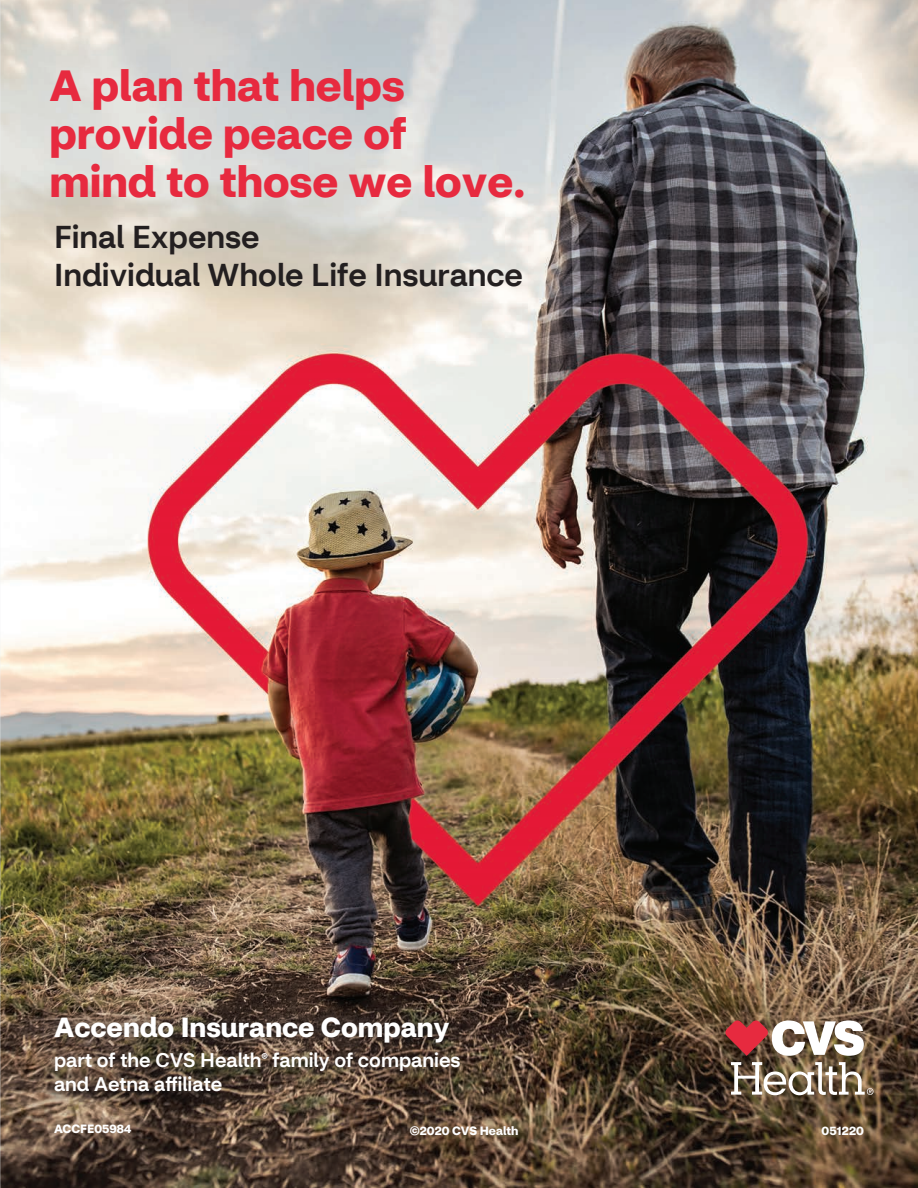
<style>
.page{position:relative;width:918px;height:1188px;background:#fff}
.page>*{position:absolute;margin:0;border:0;box-sizing:border-box;transform-origin:0 0}
.Product_Name-11_17_U{font:700 43.5px/48px "CVS Health Sans";color:#e72a3f}
.Product_Name-11_17_U-2{font:500 31.5px "CVS Health Sans";color:#231f20}
.LE_Consumer-20_22_Un{font:700 27.45px "CVS Health Sans";color:#fff}
.LE_Consumer-20_22_Un-2{font:500 19.65px/23.5px "CVS Health Sans";color:#fff}
.t1{font:700 12px "CVS Health Sans";color:#fff}
</style>
<div class="page">
<img style="left:1px;top:0;width:917px;height:1188px">
<img style="left:0;top:0;width:1px;height:1188px">
<svg style="left:725px;top:1020px;width:139px;height:36px"></svg>
<svg style="left:731px;top:1062px;width:142px;height:33px"></svg>
<svg style="left:33px;top:1004px;width:435px;height:103px;background:#544437"></svg>
<p class="Product_Name-11_17_U" style="left:50px;top:61px;width:477px">A plan that helps provide peace of<br>mind to those we love.</p>
<p class="Product_Name-11_17_U-2" style="left:54px;top:218px;width:207px">Final Expense</p>
<p class="Product_Name-11_17_U-2" style="left:54px;top:256px;width:470px">Individual Whole Life Insurance</p>
<p class="LE_Consumer-20_22_Un" style="left:54px;top:1010px;width:397px">Accendo Insurance Company</p>
<p class="LE_Consumer-20_22_Un-2" style="left:54px;top:1049px;width:408px">part of the CVS Health<sup>®</sup> family of companies and Aetna affiliate</p>
<p class="t1" style="left:54px;top:1121px;width:79px">ACCFE05984</p>
<p class="t1" style="left:410px;top:1123px;width:110px">©2020 CVS Health</p>
<p class="t1" style="left:822px;top:1123px;width:44px">051220</p>
</div>
